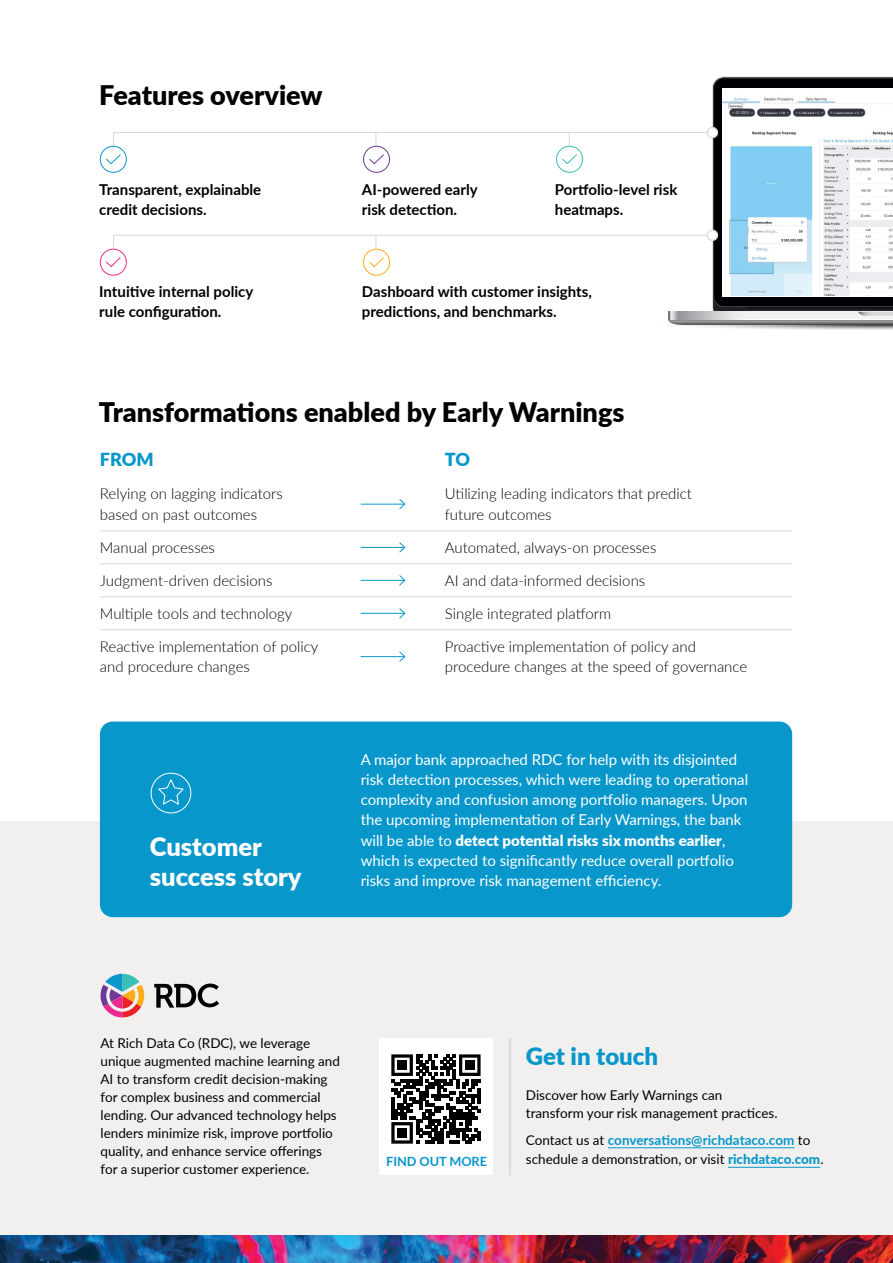
<style>
.page{position:relative;width:893px;height:1263px;background:#fff}
.page>*{position:absolute;margin:0;border:0;box-sizing:border-box;transform-origin:0 0}
.t1{font:900 27px "Lato";color:#000101}
.t2{font:900 25.5px/30px "Lato";color:#fff}
.t3{font:900 24px "Lato";color:#0897cb}
.t4{font:900 18px "Lato";letter-spacing:-.005em;color:#0897cb}
.t5{font:300 15px/20.2px "Lato";color:#000101}
.t6{font:15px/20.2px "Lato";color:#fff}
.t7{font:700 15px/20.2px "Lato";color:#000101}
.t8{font:13.5px/18px "Lato";color:#000101}
.t9{font:700 12.75px "Lato";letter-spacing:-.005em;color:#0897cb}
.s1{font-weight:900}
.s2{font-weight:700;color:#0897cb}
.s3{font-weight:800;color:#0897cb}
</style>
<div class="page">
<div style="left:0;top:821px;width:893px;height:425px;background:#f1f0ef"></div>
<hr style="left:608px;top:1147px;width:186px;height:1px;background:#0897cb">
<hr style="left:728px;top:1167px;width:92px;height:1px;background:#0897cb">
<svg style="left:100px;top:974px;width:44px;height:43px"></svg>
<svg style="left:154px;top:983px;width:65px;height:25px"></svg>
<hr style="left:361px;top:504px;width:44px;height:1px;background:#0897cb">
<svg style="left:398px;top:499px;width:8px;height:11px"></svg>
<hr style="left:361px;top:547px;width:44px;height:1px;background:#0897cb">
<svg style="left:398px;top:542px;width:8px;height:11px"></svg>
<hr style="left:361px;top:580px;width:44px;height:1px;background:#0897cb">
<svg style="left:398px;top:575px;width:8px;height:11px"></svg>
<hr style="left:361px;top:613px;width:44px;height:1px;background:#0897cb">
<svg style="left:398px;top:608px;width:8px;height:11px"></svg>
<hr style="left:361px;top:656px;width:44px;height:1px;background:#0897cb">
<svg style="left:398px;top:651px;width:8px;height:11px"></svg>
<hr style="left:100px;top:530px;width:692px;height:1px;background:#d9dad5">
<hr style="left:100px;top:563px;width:692px;height:1px;background:#d9dad5">
<hr style="left:100px;top:596px;width:692px;height:1px;background:#d9dad5">
<hr style="left:100px;top:629px;width:692px;height:1px;background:#d9dad5">
<div style="left:100px;top:146px;width:27px;height:27px;border:1px solid #0897cb;border-radius:50%"></div>
<div style="left:100px;top:249px;width:27px;height:27px;border:1px solid #ed2891;border-radius:50%"></div>
<svg style="left:105px;top:76px;width:788px;height:254px"></svg>
<div style="left:100px;top:721px;width:692px;height:196px;background:#0897cb;border-radius:13px"></div>
<img style="left:722px;top:89px;width:171px;height:207px">
<img style="left:0;top:1235px;width:893px;height:28px">
<div style="left:380px;top:1038px;width:113px;height:136px;background:#fff"></div>
<svg style="left:391px;top:1054px;width:90px;height:90px"></svg>
<div style="left:397px;top:1060px;width:10px;height:10px;background:#000"></div>
<div style="left:465px;top:1060px;width:9px;height:10px;background:#000"></div>
<div style="left:397px;top:1128px;width:10px;height:9px;background:#000"></div>
<hr style="left:509px;top:1038px;width:2px;height:137px;background:#d9dad5">
<svg style="left:150px;top:772px;width:42px;height:42px"></svg>
<h1 class="t1" style="left:99px;top:75px;width:225px">Features overview</h1>
<p class="t7" style="left:99px;top:179px;width:163px">Transparent, explainable credit decisions.</p>
<p class="t7" style="left:99px;top:280px;width:156px">Intuitive internal policy rule configuration.</p>
<p class="t7" style="left:362px;top:179px;width:117px">AI-powered early risk detection.</p>
<p class="t7" style="left:555px;top:179px;width:124px">Portfolio-level risk heatmaps.</p>
<p class="t7" style="left:362px;top:280px;width:231px">Dashboard with customer insights, predictions, and benchmarks.</p>
<h1 class="t1" style="left:99px;top:391px;width:527px">Transformations enabled by Early Warnings</h1>
<h3 class="t4" style="left:100px;top:446px;width:55px">FROM</h3>
<p class="t5" style="left:100px;top:483px;width:184px">Relying on lagging indicators based on past outcomes</p>
<p class="t5" style="left:100px;top:537px;width:116px">Manual processes</p>
<p class="t5" style="left:100px;top:570px;width:174px">Judgment-driven decisions</p>
<p class="t5" style="left:100px;top:603px;width:194px">Multiple tools and technology</p>
<p class="t5" style="left:100px;top:636px;width:220px">Reactive implementation of policy and procedure changes</p>
<h3 class="t4" style="left:445px;top:446px;width:27px">TO</h3>
<p class="t5" style="left:445px;top:483px;width:249px">Utilizing leading indicators that predict future outcomes</p>
<p class="t5" style="left:445px;top:537px;width:213px">Automated, always-on processes</p>
<p class="t5" style="left:445px;top:570px;width:202px">AI and data-informed decisions</p>
<p class="t5" style="left:445px;top:603px;width:168px">Single integrated platform</p>
<p class="t5" style="left:445px;top:636px;width:304px">Proactive implementation of policy and procedure changes at the speed of governance</p>
<h2 class="t2" style="left:150px;top:830px;width:153px">Customer success story</h2>
<p class="t6" style="left:361px;top:748px;width:389px">A major bank approached RDC for help with its disjointed risk detection processes, which were leading to operational complexity and confusion among portfolio managers. Upon the upcoming implementation of Early Warnings, the bank will be able to <span class="s1">detect potential risks six months earlier</span>, which is expected to significantly reduce overall portfolio risks and improve risk management efficiency.</p>
<p class="t8" style="left:100px;top:1034px;width:241px">At Rich Data Co (RDC), we leverage unique augmented machine learning and AI to transform credit decision-making for complex business and commercial lending. Our advanced technology helps lenders minimize risk, improve portfolio quality, and enhance service offerings for a superior customer experience.</p>
<p class="t9" style="left:386px;top:1151px;width:102px">FIND OUT MORE</p>
<h3 class="t3" style="left:526px;top:1038px;width:134px">Get in touch</h3>
<p class="t8" style="left:526px;top:1086px;width:253px">Discover how Early Warnings can transform your risk management practices.</p>
<p class="t8" style="left:526px;top:1129px;width:299px;line-height:19.5px">Contact us at <span class="s2">conversations@richdataco.com</span> to schedule a demonstration, or visit <span class="s3">richdataco.com</span>.</p>
</div>
